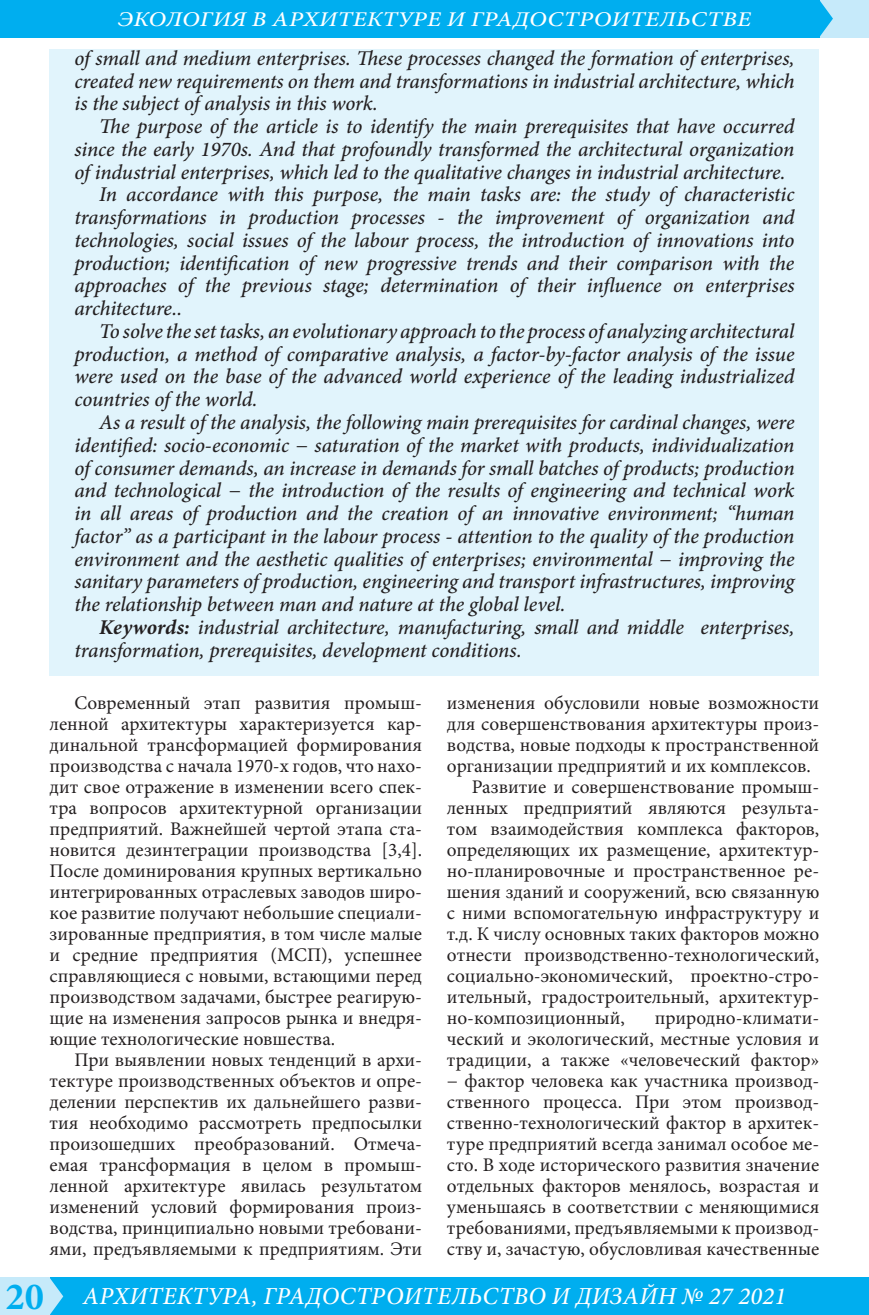
<style>
.page{position:relative;width:869px;height:1315px;background:#fff}
.page>*{position:absolute;margin:0;border:0;box-sizing:border-box;transform-origin:0 0}
.t1{font:italic 500 24.5px "Minion Pro";letter-spacing:.01em;color:#fff}
.Аннотация{font:italic 500 21px/22.8px "Minion Pro";letter-spacing:-.01em;color:#231f20;text-align:justify}
.t2{font:italic 500 21px "Minion Pro";letter-spacing:.01em;color:#fff;scale:1.17 1}
.t3{font:19.25px/21px "Minion Pro";color:#231f20;text-align:justify}
.s1{font-weight:700}
.s2{font-weight:700;font-style:normal;font-size:38.5px;color:#00aeef}
</style>
<div class="page">
<div style="left:46px;top:1277px;width:822px;height:38px;background:#00aeef"></div>
<div style="left:819px;top:0;width:49px;height:37px;background:#c6eafa"></div>
<div style="left:0;top:1277px;width:50px;height:38px;background:#c6eafa"></div>
<div style="left:0;top:0;width:819px;height:37px;background:#00aeef"></div>
<svg style="left:50px;top:1278px;width:13px;height:37px"></svg>
<svg style="left:819px;top:0;width:13px;height:37px"></svg>
<div style="left:50px;top:50px;width:769px;height:625px;background:#e1f4fc"></div>
<p class="t2" style="left:118px;top:5px;width:542px">ЭКОЛОГИЯ В АРХИТЕКТУРЕ И ГРАДОСТРОИТЕЛЬСТВЕ</p>
<p class="Аннотация" style="left:74px;top:47px;width:721px">of small and medium enterprises. These processes changed the formation of enterprises, created new requirements on them and transformations in industrial architecture, which is the subject of analysis in this work.</p>
<p class="Аннотация" style="left:74px;top:115px;width:721px;text-indent:25px">The purpose of the article is to identify the main prerequisites that have occurred since the early 1970s. And that profoundly transformed the architectural organization of industrial enterprises, which led to the qualitative changes in industrial architecture.</p>
<p class="Аннотация" style="left:74px;top:183px;width:721px;text-indent:25px">In accordance with this purpose, the main tasks are: the study of characteristic transformations in production processes - the improvement of organization and technologies, social issues of the labour process, the introduction of innovations into production; identification of new progressive trends and their comparison with the approaches of the previous stage; determination of their influence on enterprises architecture..</p>
<p class="Аннотация" style="left:74px;top:320px;width:721px;text-indent:25px">To solve the set tasks, an evolutionary approach to the process of analyzing architectural production, a method of comparative analysis, a factor-by-factor analysis of the issue were used on the base of the advanced world experience of the leading industrialized countries of the world.</p>
<p class="Аннотация" style="left:74px;top:411px;width:721px;text-indent:25px">As a result of the analysis, the following main prerequisites for cardinal changes, were identified: socio-economic − saturation of the market with products, individualization of consumer demands, an increase in demands for small batches of products; production and technological − the introduction of the results of engineering and technical work in all areas of production and the creation of an innovative environment; “human factor” as a participant in the labour process - attention to the quality of the production environment and the aesthetic qualities of enterprises; environmental − improving the sanitary parameters of production, engineering and transport infrastructures, improving the relationship between man and nature at the global level.</p>
<p class="Аннотация" style="left:74px;top:615px;width:721px;text-indent:25px"><span class="s1">Keywords:</span> industrial architecture, manufacturing, small and middle enterprises, transformation, prerequisites, development conditions.</p>
<p class="t3" style="left:50px;top:692px;width:374px;text-indent:25px">Современный этап развития промыш&shy;ленной архитектуры характеризуется кар&shy;динальной трансформацией формирования производства с начала 1970-х годов, что нахо&shy;дит свое отражение в изменении всего спек&shy;тра вопросов архитектурной организации предприятий. Важнейшей чертой этапа ста&shy;новится дезинтеграции производства [3,4].<br>После доминирования крупных вертикально интегрированных отраслевых заводов широ&shy;кое развитие получают небольшие специали&shy;зированные предприятия, в том числе малые и средние предприятия (МСП), успешнее справляющиеся с новыми, встающими перед производством задачами, быстрее реагирую&shy;щие на изменения запросов рынка и внедря&shy;ющие технологические новшества.</p>
<p class="t3" style="left:50px;top:1049px;width:374px;text-indent:25px">При выявлении новых тенденций в архи&shy;тектуре производственных объектов и опре&shy;делении перспектив их дальнейшего разви&shy;тия необходимо рассмотреть предпосылки произошедших преобразований. Отмеча&shy;емая трансформация в целом в промыш&shy;ленной архитектуре явилась результатом изменений условий формирования произ&shy;водства, принципиально новыми требовани&shy;ями, предъявляемыми к предприятиям. Эти</p>
<p class="t3" style="left:446px;top:692px;width:374px">изменения обусловили новые возможности для совершенствования архитектуры произ&shy;водства, новые подходы к пространственной организации предприятий и их комплексов.</p>
<p class="t3" style="left:446px;top:776px;width:374px;text-indent:25px">Развитие и совершенствование промыш&shy;ленных предприятий являются результа&shy;том взаимодействия комплекса факторов, определяющих их размещение, архитектур&shy;но-планировочные и пространственное ре&shy;шения зданий и сооружений, всю связанную с ними вспомогательную инфраструктуру и т.д. К числу основных таких факторов можно отнести производственно-технологический, социально-экономический, проектно-стро&shy;ительный, градостроительный, архитектур&shy;но-композиционный,</p>
<p class="t3" style="left:446px;top:1007px;width:374px;text-indent:208px">природно-климати&shy;ческий и экологический, местные условия и традиции, а также «человеческий фактор» − фактор человека как участника производ&shy;ственного процесса. При этом производ&shy;ственно-технологический фактор в архитек&shy;туре предприятий всегда занимал особое ме&shy;сто. В ходе исторического развития значение отдельных факторов менялось, возрастая и уменьшаясь в соответствии с меняющимися требованиями, предъявляемыми к производ&shy;ству и, зачастую, обусловливая качественные</p>
<p class="t1" style="left:6px;top:1279px;width:781px"><span class="s2">20</span> АРХИТЕКТУРА, ГРАДОСТРОИТЕЛЬСТВО И ДИЗАЙН № 27 2021</p>
</div>
